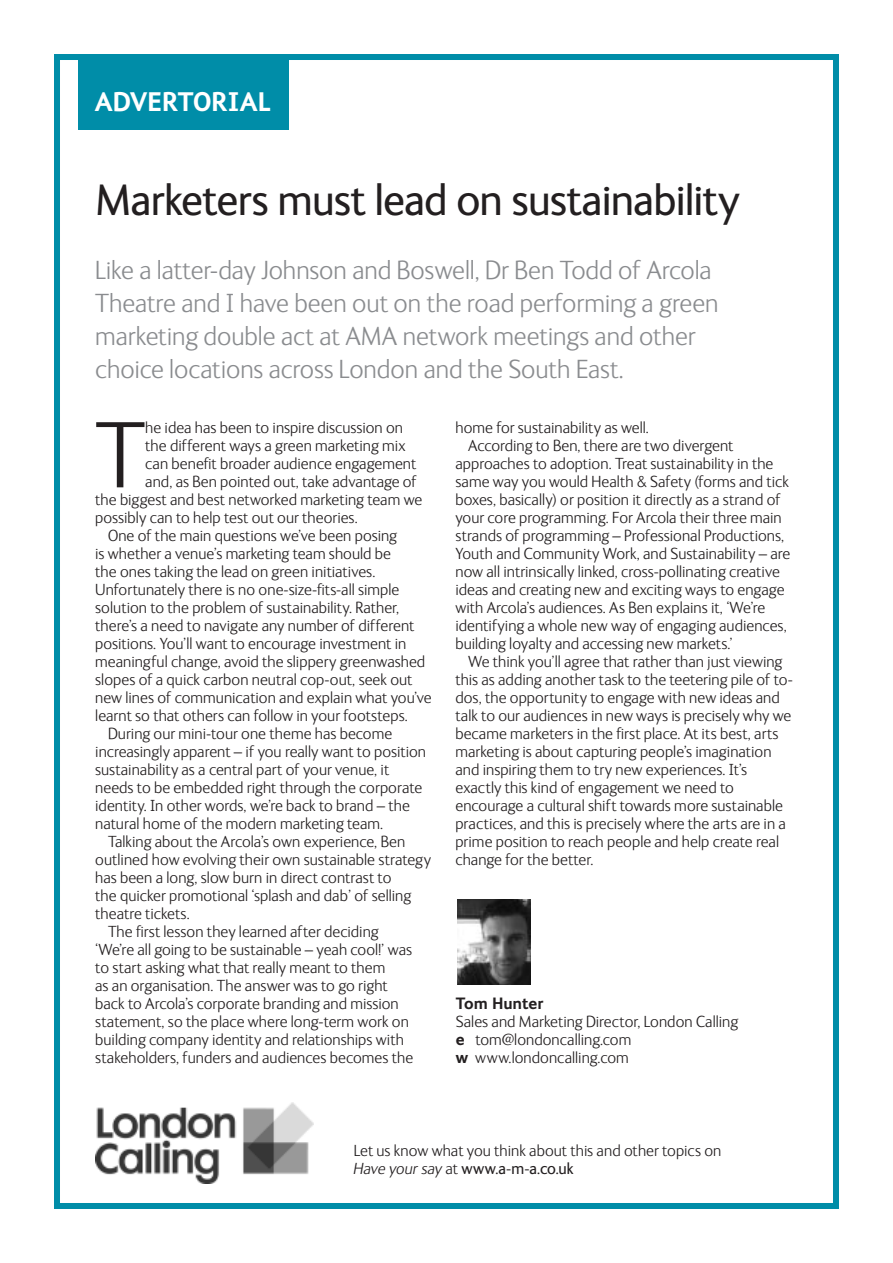
<style>
.page{position:relative;width:893px;height:1263px;background:#fff}
.page>*{position:absolute;margin:0;border:0;box-sizing:border-box;transform-origin:0 0}
.t1{font:300 96.75px "FS Ingrid";color:#231f20}
.t2{font:45px "FS Ingrid";letter-spacing:-.01em;color:#231f20}
.t3{font:300 27px/33px "FS Ingrid";letter-spacing:-.005em;color:#8a8c8f}
.t4{font:700 27px "FS Ingrid";letter-spacing:-.005em;color:#fff}
.t5{font:300 16.5px/18px "FS Ingrid";color:#231f20}
.t6{font:700 16.5px "FS Ingrid";letter-spacing:-.005em;color:#231f20}
.s1{font-weight:700}
.s2{font-style:italic}
.s3{font-weight:400}
</style>
<div class="page">
<div style="left:54px;top:54px;width:785px;height:1155px;border:6px solid #008da8"></div>
<div style="left:78px;top:54px;width:210px;height:75px;background:#008da8"></div>
<img style="left:95px;top:1102px;width:218px;height:81px">
<img style="left:458px;top:900px;width:72px;height:85px">
<h3 class="t4" style="left:95px;top:87px;width:177px">ADVERTORIAL</h3>
<h2 class="t2" style="left:95px;top:177px;width:646px">Marketers must lead on sustainability</h2>
<h3 class="t3" style="left:95px;top:254px;width:625px">Like a latter-day Johnson and Boswell, Dr Ben Todd of Arcola Theatre and I have been out on the road performing a green marketing double act at AMA network meetings and other choice locations across London and the South East.</h3>
<h1 class="t1" style="left:95px;top:406px;width:52px">T</h1>
<p class="t5" style="left:145px;top:419px;width:259px">he idea has been to inspire discussion on</p>
<p class="t5" style="left:145px;top:437px;width:262px">the different ways a green marketing mix</p>
<p class="t5" style="left:145px;top:455px;width:273px">can benefit broader audience engagement</p>
<p class="t5" style="left:145px;top:473px;width:273px">and, as Ben pointed out, take advantage of</p>
<p class="t5" style="left:95px;top:491px;width:329px">the biggest and best networked marketing team we</p>
<p class="t5" style="left:95px;top:509px;width:264px">possibly can to help test out our theories.</p>
<p class="t5" style="left:108px;top:527px;width:291px">One of the main questions we’ve been posing</p>
<p class="t5" style="left:95px;top:545px;width:297px">is whether a venue’s marketing team should be</p>
<p class="t5" style="left:95px;top:563px;width:282px">the ones taking the lead on green initiatives.</p>
<p class="t5" style="left:95px;top:581px;width:306px">Unfortunately there is no one-size-fits-all simple</p>
<p class="t5" style="left:95px;top:599px;width:306px">solution to the problem of sustainability. Rather,</p>
<p class="t5" style="left:95px;top:617px;width:321px">there’s a need to navigate any number of different</p>
<p class="t5" style="left:95px;top:635px;width:313px">positions. You’ll want to encourage investment in</p>
<p class="t5" style="left:95px;top:653px;width:331px">meaningful change, avoid the slippery greenwashed</p>
<p class="t5" style="left:95px;top:671px;width:319px">slopes of a quick carbon neutral cop-out, seek out</p>
<p class="t5" style="left:95px;top:689px;width:338px">new lines of communication and explain what you’ve</p>
<p class="t5" style="left:95px;top:707px;width:314px">learnt so that others can follow in your footsteps.</p>
<p class="t5" style="left:108px;top:725px;width:286px">During our mini-tour one theme has become</p>
<p class="t5" style="left:95px;top:743px;width:332px">increasingly apparent – if you really want to position</p>
<p class="t5" style="left:95px;top:761px;width:296px">sustainability as a central part of your venue, it</p>
<p class="t5" style="left:95px;top:779px;width:328px">needs to be embedded right through the corporate</p>
<p class="t5" style="left:95px;top:797px;width:316px">identity. In other words, we’re back to brand – the</p>
<p class="t5" style="left:95px;top:815px;width:289px">natural home of the modern marketing team.</p>
<p class="t5" style="left:108px;top:833px;width:299px">Talking about the Arcola’s own experience, Ben</p>
<p class="t5" style="left:95px;top:851px;width:337px">outlined how evolving their own sustainable strategy</p>
<p class="t5" style="left:95px;top:869px;width:298px">has been a long, slow burn in direct contrast to</p>
<p class="t5" style="left:95px;top:887px;width:317px">the quicker promotional ‘splash and dab’ of selling</p>
<p class="t5" style="left:95px;top:905px;width:96px">theatre tickets.</p>
<p class="t5" style="left:108px;top:923px;width:272px">The first lesson they learned after deciding</p>
<p class="t5" style="left:95px;top:941px;width:318px">‘We’re all going to be sustainable – yeah cool!’ was</p>
<p class="t5" style="left:95px;top:959px;width:292px">to start asking what that really meant to them</p>
<p class="t5" style="left:95px;top:977px;width:294px">as an organisation. The answer was to go right</p>
<p class="t5" style="left:95px;top:995px;width:305px">back to Arcola’s corporate branding and mission</p>
<p class="t5" style="left:95px;top:1013px;width:315px">statement, so the place where long-term work on</p>
<p class="t5" style="left:95px;top:1031px;width:310px">building company identity and relationships with</p>
<p class="t5" style="left:95px;top:1049px;width:319px">stakeholders, funders and audiences becomes the</p>
<p class="t5" style="left:455px;top:419px;width:195px">home for sustainability as well.</p>
<p class="t5" style="left:468px;top:437px;width:267px">According to Ben, there are two divergent</p>
<p class="t5" style="left:455px;top:455px;width:319px">approaches to adoption. Treat sustainability in the</p>
<p class="t5" style="left:455px;top:473px;width:335px">same way you would Health &amp; Safety (forms and tick</p>
<p class="t5" style="left:455px;top:491px;width:327px">boxes, basically) or position it directly as a strand of</p>
<p class="t5" style="left:455px;top:509px;width:328px">your core programming. For Arcola their three main</p>
<p class="t5" style="left:455px;top:527px;width:330px">strands of programming – Professional Productions,</p>
<p class="t5" style="left:455px;top:545px;width:336px">Youth and Community Work, and Sustainability – are</p>
<p class="t5" style="left:455px;top:563px;width:326px">now all intrinsically linked, cross-pollinating creative</p>
<p class="t5" style="left:455px;top:581px;width:331px">ideas and creating new and exciting ways to engage</p>
<p class="t5" style="left:455px;top:599px;width:311px">with Arcola’s audiences. As Ben explains it, ‘We’re</p>
<p class="t5" style="left:455px;top:617px;width:333px">identifying a whole new way of engaging audiences,</p>
<p class="t5" style="left:455px;top:635px;width:279px">building loyalty and accessing new markets.’</p>
<p class="t5" style="left:468px;top:653px;width:316px">We think you’ll agree that rather than just viewing</p>
<p class="t5" style="left:455px;top:671px;width:339px">this as adding another task to the teetering pile of to-</p>
<p class="t5" style="left:455px;top:689px;width:326px">dos, the opportunity to engage with new ideas and</p>
<p class="t5" style="left:455px;top:707px;width:337px">talk to our audiences in new ways is precisely why we</p>
<p class="t5" style="left:455px;top:725px;width:325px">became marketers in the first place. At its best, arts</p>
<p class="t5" style="left:455px;top:743px;width:318px">marketing is about capturing people’s imagination</p>
<p class="t5" style="left:455px;top:761px;width:293px">and inspiring them to try new experiences. It’s</p>
<p class="t5" style="left:455px;top:779px;width:280px">exactly this kind of engagement we need to</p>
<p class="t5" style="left:455px;top:797px;width:329px">encourage a cultural shift towards more sustainable</p>
<p class="t5" style="left:455px;top:815px;width:332px">practices, and this is precisely where the arts are in a</p>
<p class="t5" style="left:455px;top:833px;width:325px">prime position to reach people and help create real</p>
<p class="t5" style="left:455px;top:851px;width:140px">change for the better.</p>
<p class="t6" style="left:456px;top:994px;width:89px">Tom Hunter</p>
<p class="t5" style="left:456px;top:1013px;width:284px">Sales and Marketing Director, London Calling <span class="s1">e</span> tom@londoncalling.com<br><span class="s1">w</span> www.londoncalling.com</p>
<p class="t5" style="left:354px;top:1142px;width:369px">Let us know what you think about this and other topics on<br><span class="s2">Have your say</span> at <span class="s3">www.a-m-a.co.uk</span></p>
</div>
